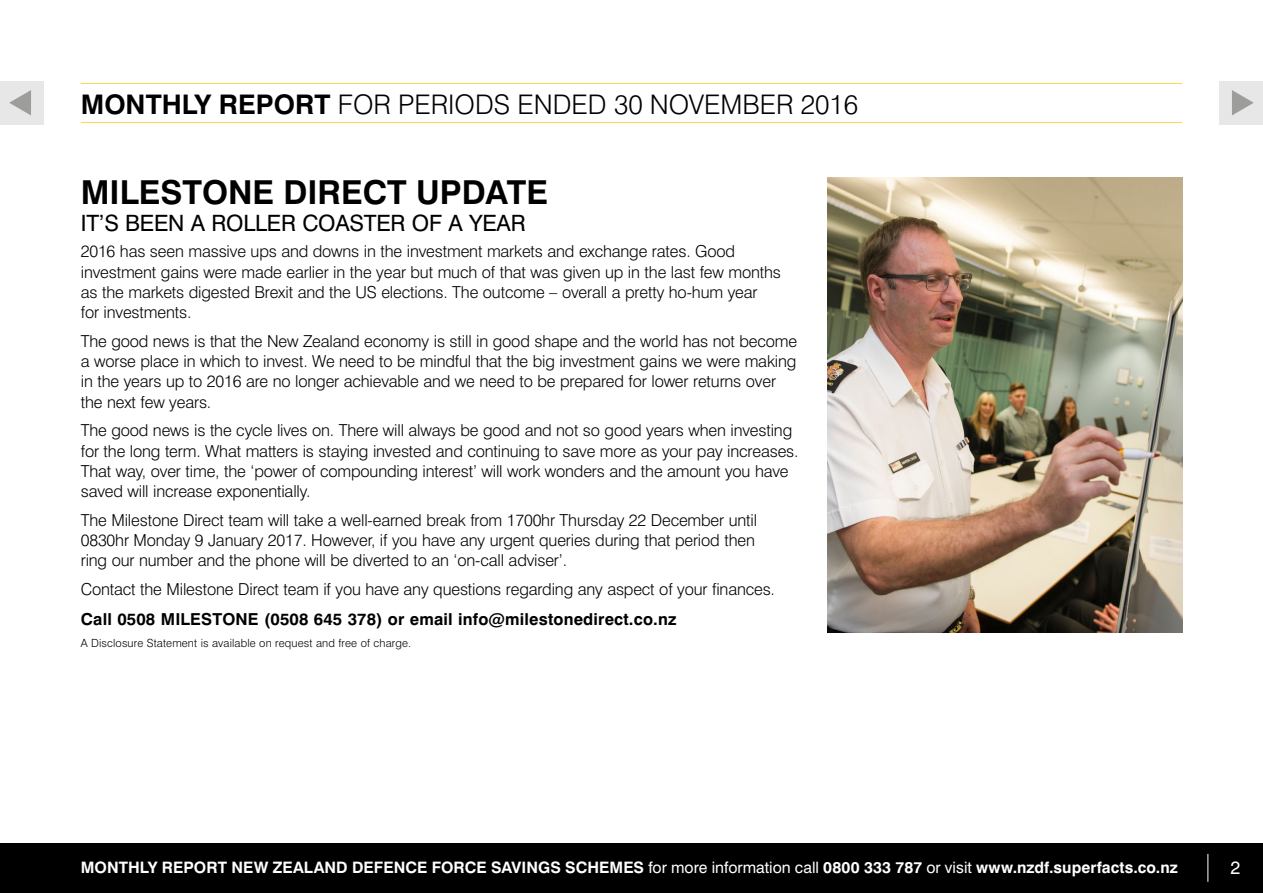
<style>
.page{position:relative;width:1263px;height:893px;background:#fff}
.page>*{position:absolute;margin:0;border:0;box-sizing:border-box;transform-origin:0 0}
.t1{font:700 33px "Swiss 721 BT";color:#000}
.t2{font:300 27px "Swiss 721 BT";color:#000}
.t3{font:22.5px "Swiss 721 BT";letter-spacing:-.01em;color:#000}
.t4{font:18px "Swiss 721 BT";color:#fff}
.t5{font:300 16.5px/20.2px "Swiss 721 BT";letter-spacing:-.01em;color:#000}
.t6{font:700 16.5px "Swiss 721 BT";letter-spacing:.01em;color:#000}
.t7{font:700 15.75px "Swiss 721 BT";letter-spacing:.005em;color:#fff}
.t8{font:300 11.25px "Swiss 721 BT";letter-spacing:.01em;color:#000}
.s1{font-weight:700}
.s2{font-weight:400}
</style>
<div class="page">
<hr style="left:81px;top:83px;width:1101px;height:1px;background:#ffd64d">
<hr style="left:81px;top:122px;width:1101px;height:1px;background:#ffd64d">
<div style="left:1220px;top:81px;width:43px;height:43px;background:#e7e7e7"></div>
<svg style="left:1232px;top:90px;width:22px;height:25px"></svg>
<div style="left:0;top:81px;width:43px;height:43px;background:#e7e7e7"></div>
<svg style="left:9px;top:90px;width:22px;height:25px"></svg>
<div style="left:0;top:843px;width:1263px;height:50px;background:#000"></div>
<svg style="left:1207px;top:854px;width:1px;height:28px"></svg>
<img style="left:827px;top:177px;width:355px;height:455px">
<h2 class="t2" style="left:81px;top:88px;width:779px"><span class="s1">MONTHLY REPORT</span> FOR PERIODS ENDED 30 NOVEMBER 2016</h2>
<h1 class="t1" style="left:81px;top:172px;width:469px">MILESTONE DIRECT UPDATE</h1>
<h3 class="t3" style="left:81px;top:209px;width:446px">IT’S BEEN A ROLLER COASTER OF A YEAR</h3>
<p class="t5" style="left:81px;top:241px;width:702px">2016 has seen massive ups and downs in the investment markets and exchange rates. Good investment gains were made earlier in the year but much of that was given up in the last few months as the markets digested Brexit and the US elections. The outcome – overall a pretty ho-hum year<br>for investments.</p>
<p class="t5" style="left:81px;top:331px;width:718px">The good news is that the New Zealand economy is still in good shape and the world has not become a worse place in which to invest. We need to be mindful that the big investment gains we were making in the years up to 2016 are no longer achievable and we need to be prepared for lower returns over the next few years.</p>
<p class="t5" style="left:81px;top:420px;width:719px">The good news is the cycle lives on. There will always be good and not so good years when investing for the long term. What matters is staying invested and continuing to save more as your pay increases.<br>That way, over time, the ‘power of compounding interest’ will work wonders and the amount you have saved will increase exponentially.</p>
<p class="t5" style="left:81px;top:510px;width:678px">The Milestone Direct team will take a well-earned break from 1700hr Thursday 22 December until<br>0830hr Monday 9 January 2017. However, if you have any urgent queries during that period then ring our number and the phone will be diverted to an ‘on-call adviser’.</p>
<p class="t5" style="left:81px;top:579px;width:696px">Contact the Milestone Direct team if you have any questions regarding any aspect of your finances.</p>
<p class="t6" style="left:81px;top:609px;width:597px">Call 0508 MILESTONE (0508 645 378) or email info@milestonedirect.co.nz</p>
<p class="t8" style="left:81px;top:636px;width:332px">A Disclosure Statement is available on request and free of charge.</p>
<p class="t7" style="left:81px;top:858px;width:1098px">MONTHLY REPORT NEW ZEALAND DEFENCE FORCE SAVINGS SCHEMES <span class="s2">for more information call</span> 0800 333 787 <span class="s2">or visit</span> www.nzdf.superfacts.co.nz</p>
<p class="t4" style="left:1230px;top:857px;width:11px">2</p>
</div>
